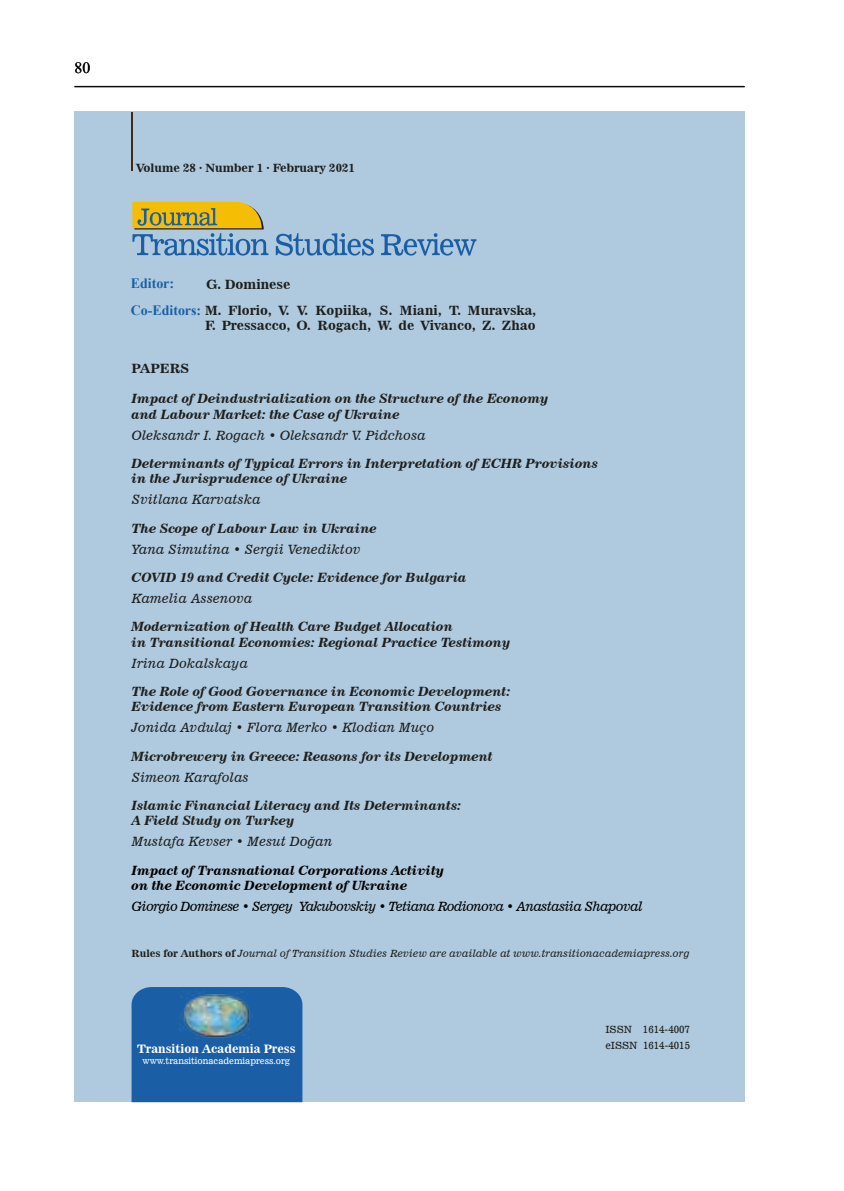
<style>
.page{position:relative;width:844px;height:1191px;background:#fff}
.page>*{position:absolute;margin:0;border:0;box-sizing:border-box;transform-origin:0 0}
.t1{font:15.75px "Times New Roman";color:#000}
.t2{font:700 14.17px "Times New Roman";color:#1a5fa6}
.t3{font:italic 700 12.78px/15.4px "News 702 BT";color:#1f1f1d}
.t4{font:12.78px "News 701 BT Italic A";color:#1f1f1d}
.t5{font:12.78px "News 701 BT Bold A";color:#1f1f1d}
.t6{font:italic 700 12.78px/15.4px "News 702 BT";color:#000}
.t7{font:12.78px "News 701 BT Italic A";letter-spacing:-.05em;color:#000}
.t8{font:12.78px "News 701 BT Bold A";color:#1e1f1d}
.t9{font:11.72px "News 701 BT Bold A";color:#fff}
.t10{font:11.38px "News 701 BT Bold A";color:#1f1f1d}
.t11{font:9.97px "News 701 BT Italic A";color:#1f1f1d}
.t12{font:9.97px/15.6px "News 701 BT Roman A";color:#1f1f1d}
.t13{font:8.75px "News 701 BT Roman A";color:#fff}
.s1{font-family:"Times New Roman";font-weight:700;font-size:14.17px;color:#1a5fa6}
.s2{font-family:"News 701 BT Bold A"}
</style>
<div class="page">
<hr style="left:74px;top:86px;width:670px;height:1px;background:#000">
<div style="left:74px;top:112px;width:670px;height:990px;background:#afcadf"></div>
<div style="left:131px;top:987px;width:171px;height:115px;background:#1a5fa6"></div>
<img style="left:180px;top:991px;width:73px;height:47px">
<hr style="left:131px;top:112px;width:1px;height:59px;background:#422a19">
<svg style="left:276px;top:233px;width:98px;height:23px"></svg>
<svg style="left:381px;top:233px;width:95px;height:23px"></svg>
<svg style="left:132px;top:202px;width:136px;height:54px"></svg>
<p class="t1" style="left:74px;top:57px;width:17px">80</p>
<p class="t10" style="left:136px;top:161px;width:220px">Volume 28 · Number 1 · February 2021</p>
<p class="t2" style="left:131px;top:273px;width:45px">Editor:</p>
<p class="t5" style="left:131px;top:302px;width:406px"><span class="s1">Co-Editors:</span> M. Florio, V. V. Kopiika, S. Miani, T. Muravska,</p>
<p class="t5" style="left:206px;top:276px;width:86px">G. Dominese</p>
<p class="t5" style="left:205px;top:318px;width:332px">F. Pressacco, O. Rogach, W. de Vivanco, Z. Zhao</p>
<p class="t8" style="left:131px;top:361px;width:59px">PAPERS</p>
<p class="t3" style="left:131px;top:391px;width:418px">Impact of Deindustrialization on the Structure of the Economy and Labour Market: the Case of Ukraine</p>
<p class="t4" style="left:131px;top:427px;width:296px">Oleksandr I. Rogach • Oleksandr V. Pidchosa</p>
<p class="t3" style="left:131px;top:455px;width:468px">Determinants of Typical Errors in Interpretation of ECHR Provisions in the Jurisprudence of Ukraine</p>
<p class="t4" style="left:131px;top:492px;width:131px">Svitlana Karvatska</p>
<p class="t3" style="left:131px;top:520px;width:247px">The Scope of Labour Law in Ukraine</p>
<p class="t4" style="left:131px;top:541px;width:231px">Yana Simutina • Sergii Venediktov</p>
<p class="t3" style="left:131px;top:569px;width:336px">COVID 19 and Credit Cycle: Evidence for Bulgaria</p>
<p class="t4" style="left:131px;top:590px;width:123px">Kamelia Assenova</p>
<p class="t3" style="left:131px;top:619px;width:380px">Modernization of Health Care Budget Allocation<br>in Transitional Economies: Regional Practice Testimony</p>
<p class="t4" style="left:131px;top:655px;width:118px">Irina Dokalskaya</p>
<p class="t3" style="left:131px;top:683px;width:380px">The Role of Good Governance in Economic Development:<br>Evidence from Eastern European Transition Countries</p>
<p class="t4" style="left:131px;top:720px;width:304px">Jonida Avdulaj • Flora Merko • Klodian Muço</p>
<p class="t3" style="left:131px;top:748px;width:362px">Microbrewery in Greece: Reasons for its Development</p>
<p class="t4" style="left:131px;top:769px;width:119px">Simeon Karafolas</p>
<p class="t3" style="left:131px;top:797px;width:331px">Islamic Financial Literacy and Its Determinants:<br>A Field Study on Turkey</p>
<p class="t4" style="left:131px;top:834px;width:202px">Mustafa Kevser • Mesut Doğan</p>
<p class="t6" style="left:131px;top:862px;width:314px">Impact of Transnational Corporations Activity on the Economic Development of Ukraine</p>
<p class="t7" style="left:131px;top:898px;width:512px">Giorgio Dominese • Sergey Yakubovskiy • Tetiana Rodionova • Anastasiia Shapoval</p>
<p class="t11" style="left:131px;top:947px;width:559px"><span class="s2">Rules for Authors of</span> Journal of Transition Studies Review are available at www.transitionacademiapress.org</p>
<p class="t9" style="left:137px;top:1041px;width:160px">Transition Academia Press</p>
<p class="t13" style="left:143px;top:1055px;width:149px">www.transitionacademiapress.org</p>
<p class="t12" style="left:605px;top:1021px;width:86px">ISSN 1614-4007 eISSN 1614-4015</p>
</div>
